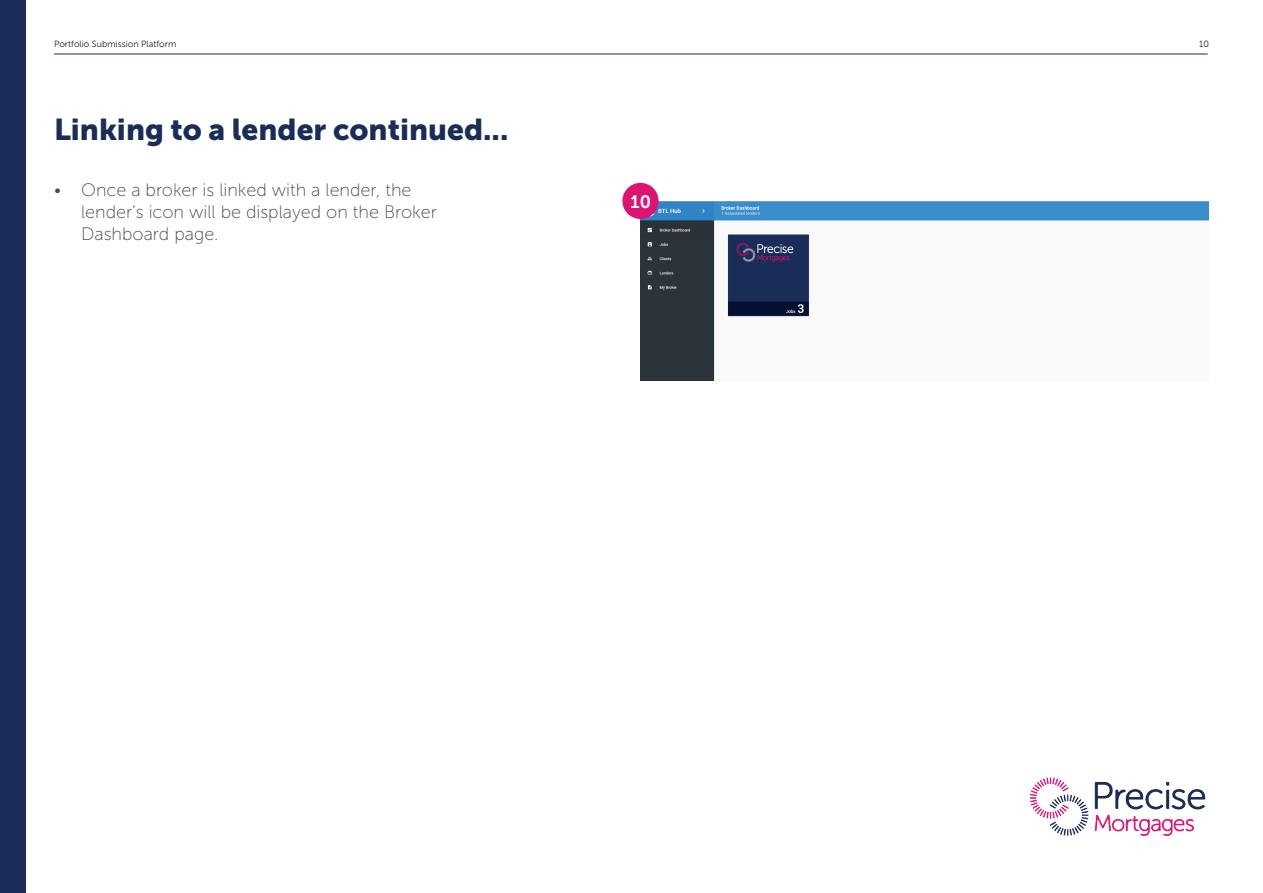
<style>
.page{position:relative;width:1263px;height:893px;background:#fff}
.page>*{position:absolute;margin:0;border:0;box-sizing:border-box;transform-origin:0 0}
.t1{font:30px "Museo Sans 900";color:#1a2d58}
.t2{font:18px/21.6px "Museo Sans 100";color:#4b4c4d}
.t3{font:18px "Museo Sans 700";color:#fff}
.t4{font:9px "Museo Sans 300";color:#231f20}
</style>
<div class="page">
<img style="left:1029px;top:777px;width:177px;height:59px">
<hr style="left:54px;top:54px;width:1154px;height:1px;background:#1a2d58">
<div style="left:0;top:0;width:26px;height:893px;background:#1a2d58"></div>
<img style="left:640px;top:201px;width:569px;height:180px">
<div style="left:622px;top:183px;width:36px;height:36px;background:#de1271;border-radius:50%"></div>
<p class="t4" style="left:54px;top:39px;width:124px">Portfolio Submission Platform</p>
<p class="t4" style="left:1199px;top:39px;width:11px">10</p>
<h1 class="t1" style="left:54px;top:113px;width:456px">Linking to a lender continued...</h1>
<p class="t2" style="left:81px;top:180px;width:357px;text-indent:-27px">• Once a broker is linked with a lender, the lender’s icon will be displayed on the Broker<br>Dashboard page.</p>
<p class="t3" style="left:630px;top:191px;width:22px">10</p>
</div>
